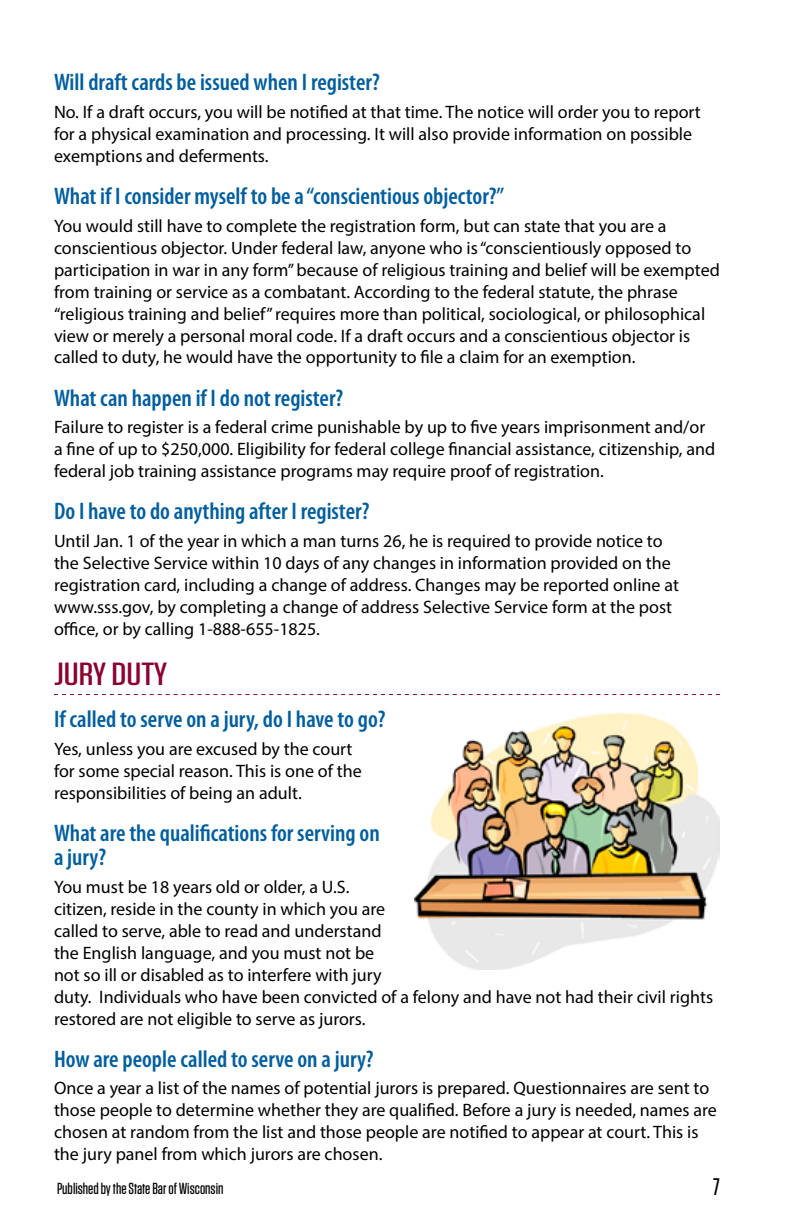
<style>
.page{position:relative;width:792px;height:1224px;background:#fff}
.page>*{position:absolute;margin:0;border:0;box-sizing:border-box;transform-origin:0 0}
.t1{font:500 32px "Tungsten";color:#8b0030;scale:1.3 1}
.t2{font:600 condensed 24px/24px "Myriad Pro";color:#005e9e}
.t3{font:500 24px "Tungsten";color:#000}
.t4{font:18px/22px "Myriad Pro";color:#000}
.t5{font:500 16px "Tungsten";color:#000}
</style>
<div class="page">
<img style="left:414px;top:713px;width:306px;height:256px">
<svg style="left:54px;top:694px;width:666px;height:1px"></svg>
<h2 class="t2" style="left:54px;top:70px;width:327px">Will draft cards be issued when I register?</h2>
<p class="t4" style="left:54px;top:100px;width:648px">No. If a draft occurs, you will be notified at that time. The notice will order you to report for a physical examination and processing. It will also provide information on possible exemptions and deferments.</p>
<h2 class="t2" style="left:54px;top:183px;width:452px">What if I consider myself to be a “conscientious objector?”</h2>
<p class="t4" style="left:54px;top:214px;width:667px">You would still have to complete the registration form, but can state that you are a conscientious objector. Under federal law, anyone who is “conscientiously opposed to participation in war in any form” because of religious training and belief will be exempted from training or service as a combatant. According to the federal statute, the phrase “religious training and belief” requires more than political, sociological, or philosophical view or merely a personal moral code. If a draft occurs and a conscientious objector is called to duty, he would have the opportunity to file a claim for an exemption.</p>
<h2 class="t2" style="left:54px;top:385px;width:291px">What can happen if I do not register?</h2>
<p class="t4" style="left:54px;top:416px;width:663px">Failure to register is a federal crime punishable by up to five years imprisonment and/or a fine of up to $250,000. Eligibility for federal college financial assistance, citizenship, and federal job training assistance programs may require proof of registration.</p>
<h2 class="t2" style="left:54px;top:499px;width:317px">Do I have to do anything after I register?</h2>
<p class="t4" style="left:54px;top:530px;width:626px">Until Jan. 1 of the year in which a man turns 26, he is required to provide notice to the Selective Service within 10 days of any changes in information provided on the registration card, including a change of address. Changes may be reported online at www.sss.gov, by completing a change of address Selective Service form at the post office, or by calling 1-888-655-1825.</p>
<h1 class="t1" style="left:54px;top:657px;width:89px">JURY DUTY</h1>
<h2 class="t2" style="left:54px;top:707px;width:333px">If called to serve on a jury, do I have to go?</h2>
<p class="t4" style="left:54px;top:737px;width:309px">Yes, unless you are excused by the court for some special reason. This is one of the responsibilities of being an adult.</p>
<h2 class="t2" style="left:54px;top:820px;width:327px">What are the qualifications for serving on a jury?</h2>
<p class="t4" style="left:54px;top:875px;width:661px">You must be 18 years old or older, a U.S.<br>citizen, reside in the county in which you are<br>called to serve, able to read and understand<br>the English language, and you must not be<br>not so ill or disabled as to interfere with jury<br>duty. Individuals who have been convicted of a felony and have not had their civil rights restored are not eligible to serve as jurors.</p>
<h2 class="t2" style="left:54px;top:1046px;width:321px">How are people called to serve on a jury?</h2>
<p class="t4" style="left:54px;top:1077px;width:664px">Once a year a list of the names of potential jurors is prepared. Questionnaires are sent to those people to determine whether they are qualified. Before a jury is needed, names are chosen at random from the list and those people are notified to appear at court. This is the jury panel from which jurors are chosen.</p>
<p class="t5" style="left:57px;top:1181px;width:168px">Published by the State Bar of Wisconsin</p>
<h2 class="t3" style="left:713px;top:1174px;width:8px">7</h2>
</div>
